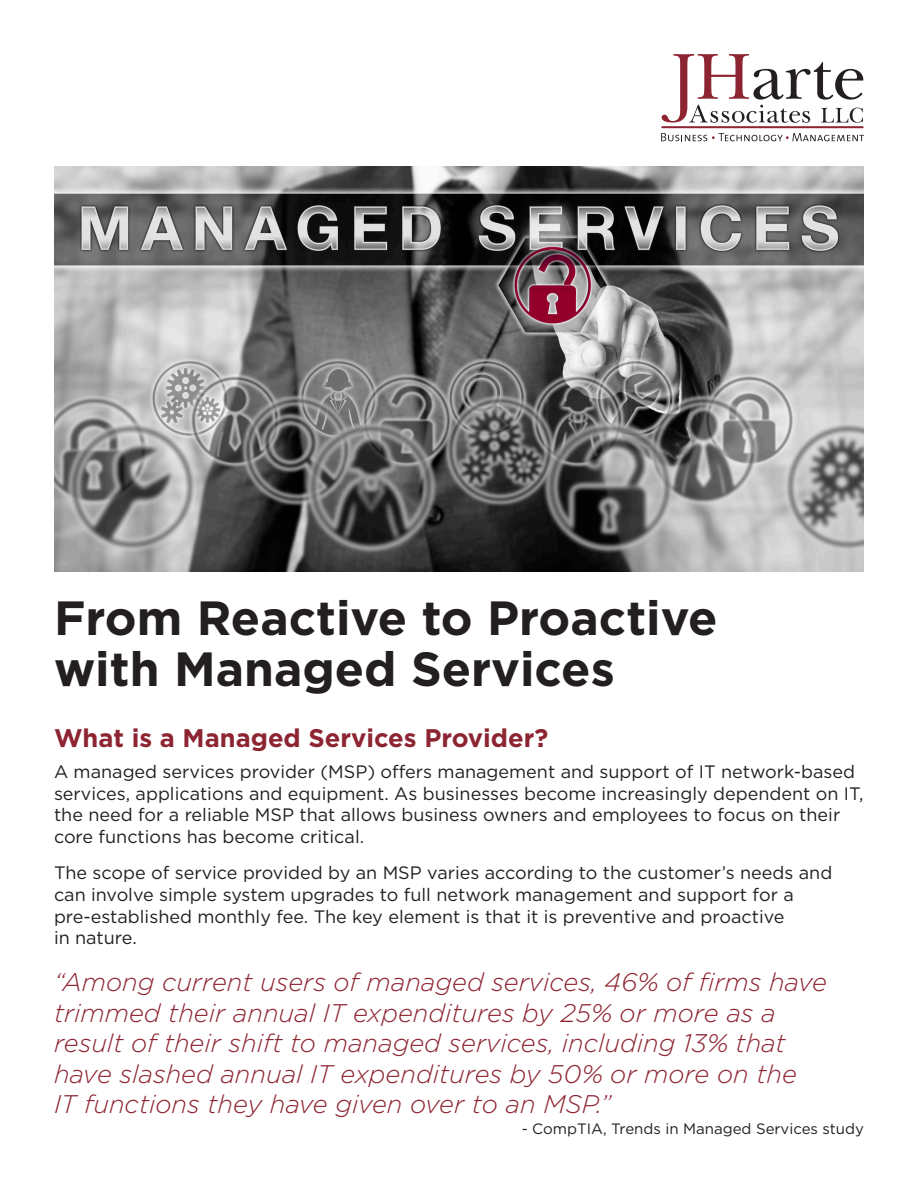
<style>
.page{position:relative;width:918px;height:1188px;background:#fff}
.page>*{position:absolute;margin:0;border:0;box-sizing:border-box;transform-origin:0 0}
.t1{font:700 48px "Gotham";color:#231f20}
.t2{font:italic 300 25.5px/30.6px "Gotham";color:#8d2431}
.t3{font:700 25.5px "Gotham";color:#8d2431}
.t4{font:18px/21.6px "Gotham";color:#231f20}
.t5{font:15px "Gotham";color:#231f20}
</style>
<div class="page">
<img style="left:54px;top:167px;width:810px;height:405px">
<svg style="left:661px;top:133px;width:203px;height:8px"></svg>
<svg style="left:662px;top:54px;width:201px;height:69px"></svg>
<hr style="left:661px;top:126px;width:202px;height:2px;background:#8d2431">
<p class="t1" style="left:54px;top:590px;width:665px">From Reactive to Proactive</p>
<p class="t1" style="left:54px;top:641px;width:562px">with Managed Services</p>
<p class="t3" style="left:54px;top:724px;width:496px">What is a Managed Services Provider?</p>
<p class="t4" style="left:54px;top:761px;width:811px">A managed services provider (MSP) offers management and support of IT network-based services, applications and equipment. As businesses become increasingly dependent on IT, the need for a reliable MSP that allows business owners and employees to focus on their core functions has become critical.</p>
<p class="t4" style="left:54px;top:862px;width:780px">The scope of service provided by an MSP varies according to the customer’s needs and can involve simple system upgrades to full network management and support for a pre-established monthly fee. The key element is that it is preventive and proactive<br>in nature.</p>
<p class="t2" style="left:54px;top:967px;width:775px">“Among current users of managed services, 46% of firms have trimmed their annual IT expenditures by 25% or more as a result of their shift to managed services, including 13% that have slashed annual IT expenditures by 50% or more on the<br>IT functions they have given over to an MSP.”</p>
<p class="t5" style="left:522px;top:1120px;width:344px">- CompTIA, Trends in Managed Services study</p>
</div>
